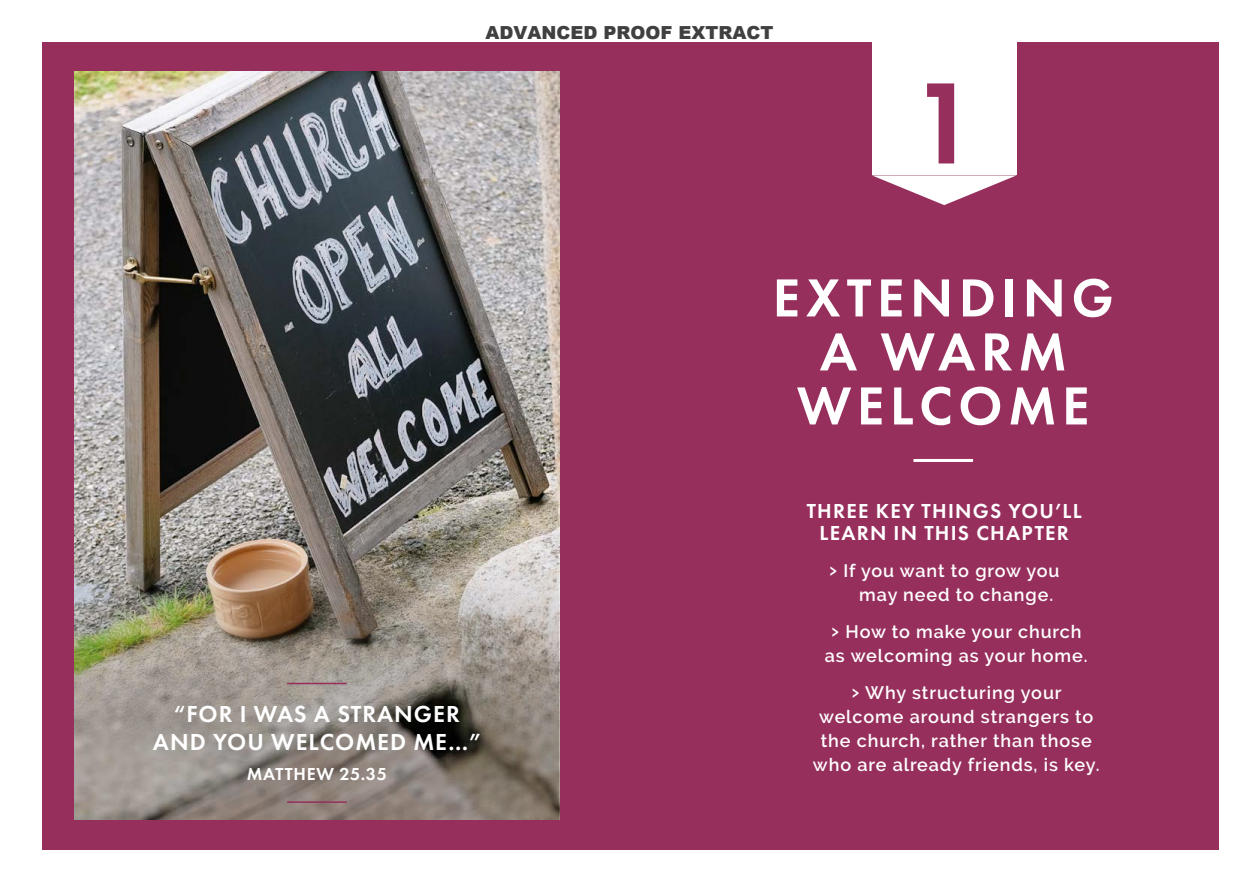
<style>
.page{position:relative;width:1259px;height:893px;background:#fff}
.page>*{position:absolute;margin:0;border:0;box-sizing:border-box;transform-origin:0 0}
.t1{font:600 120px "Futura PT";color:#972f5d}
.t2{font:600 55.5px/54px "Futura PT";letter-spacing:.1em;color:#fff;text-align:center}
.t3{font:600 24px/28.8px "Futura PT";letter-spacing:.04em;color:#fff;text-align:center}
.t4{font:600 21px/22.5px "Futura PT";letter-spacing:.06em;color:#fff;text-align:center}
.t5{font:600 18px/24px "Raleway";letter-spacing:.05em;color:#fff;text-align:center}
.t6{font:900 18px "Arial";color:#404040}
.t7{font:600 18px "Futura PT";letter-spacing:.04em;color:#fff}
.s1{font-size:22.5px}
</style>
<div class="page">
<div style="left:43px;top:43px;width:1175px;height:807px;background:#972f5d"></div>
<hr style="left:913px;top:459px;width:60px;height:3px;background:#fff">
<div style="left:872px;top:7px;width:144px;height:168px;background:#fff"></div>
<svg style="left:872px;top:175px;width:144px;height:30px"></svg>
<img style="left:74px;top:72px;width:485px;height:391px">
<img style="left:74px;top:463px;width:485px;height:357px">
<hr style="left:287px;top:683px;width:60px;height:1px;background:#972f5d">
<hr style="left:287px;top:801px;width:60px;height:2px;background:#972f5d">
<p class="t6" style="left:485px;top:20px;width:290px">ADVANCED PROOF EXTRACT</p>
<h1 class="t1" style="left:911px;top:48px;width:70px">1</h1>
<h3 class="t3" style="left:153px;top:699px;width:329px">“FOR I WAS A STRANGER<br>AND YOU WELCOMED ME…”</h3>
<p class="t7" style="left:247px;top:763px;width:142px">MATTHEW 25.35</p>
<h2 class="t2" style="left:772px;top:270px;width:343px">EXTENDING<br>A WARM<br>WELCOME</h2>
<p class="t4" style="left:806px;top:499px;width:276px">THREE KEY THINGS YOU’LL<br>LEARN IN THIS CHAPTER</p>
<p class="t5" style="left:859px;top:559px;width:202px;text-align:left;text-indent:-30px"><span class="s1">›</span> If you want to grow you may need to change.</p>
<p class="t5" style="left:825px;top:619px;width:264px"><span class="s1">›</span> How to make your church as welcoming as your home.</p>
<p class="t5" style="left:813px;top:680px;width:288px"><span class="s1">›</span> Why structuring your welcome around strangers to the church, rather than those who are already friends, is key.</p>
</div>
